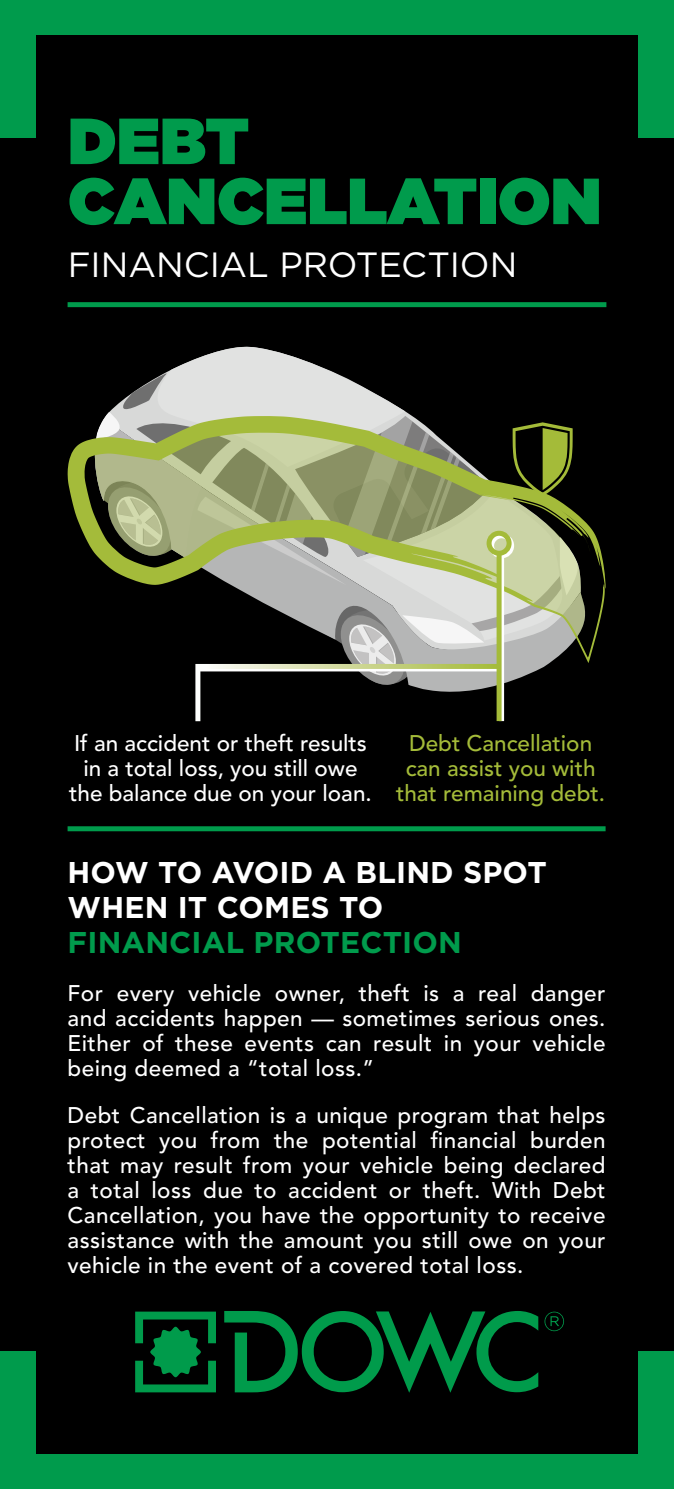
<style>
.page{position:relative;width:674px;height:1489px;background:#fff}
.page>*{position:absolute;margin:0;border:0;box-sizing:border-box;transform-origin:0 0}
.t1{font:900 65px/60px "Gotham";color:#009b4c}
.t2{font:35px "Gotham";color:#fff}
.t3{font:700 30px "Gotham";letter-spacing:.005em;color:#fff}
.t4{font:700 30px "Gotham";letter-spacing:.005em;color:#009b4c}
.t5{font:500 22.5px/25px "Avenir LT Std";letter-spacing:.02em;color:#fff;text-align:justify}
.t6{font:500 22.5px/25px "Avenir LT Std";color:#fff;text-align:center}
.t7{font:500 22.5px/25px "Avenir LT Std";color:#a4bb39;text-align:center}
</style>
<div class="page">
<div style="left:0;top:0;width:673px;height:1489px;background:#000"></div>
<svg style="left:68px;top:442px;width:537px;height:221px"></svg>
<svg style="left:135px;top:1311px;width:81px;height:81px"></svg>
<svg style="left:544px;top:1311px;width:19px;height:20px"></svg>
<svg style="left:224px;top:1311px;width:314px;height:81px"></svg>
<div style="left:68px;top:302px;width:538px;height:5px;background:#009b4c"></div>
<div style="left:68px;top:826px;width:537px;height:5px;background:#009b4c"></div>
<div style="left:0;top:1454px;width:673px;height:35px;background:#009b4c"></div>
<div style="left:0;top:1352px;width:36px;height:137px;background:#009b4c"></div>
<div style="left:638px;top:1352px;width:35px;height:137px;background:#009b4c"></div>
<div style="left:0;top:0;width:673px;height:35px;background:#009b4c"></div>
<div style="left:638px;top:0;width:35px;height:137px;background:#009b4c"></div>
<div style="left:0;top:0;width:36px;height:137px;background:#009b4c"></div>
<svg style="left:83px;top:346px;width:496px;height:376px"></svg>
<p class="t1" style="left:68px;top:110px;width:534px">DEBT<br>CANCELLATION</p>
<p class="t2" style="left:68px;top:242px;width:451px">FINANCIAL PROTECTION</p>
<p class="t6" style="left:69px;top:731px;width:304px">If an accident or theft results in a total loss, you still owe the balance due on your loan.</p>
<p class="t7" style="left:396px;top:731px;width:210px">Debt Cancellation can assist you with that remaining debt.</p>
<p class="t3" style="left:68px;top:855px;width:480px">HOW TO AVOID A BLIND SPOT</p>
<p class="t3" style="left:68px;top:890px;width:317px">WHEN IT COMES TO</p>
<p class="t4" style="left:68px;top:925px;width:395px">FINANCIAL PROTECTION</p>
<p class="t5" style="left:68px;top:981px;width:539px">For every vehicle owner, theft is a real danger and accidents happen — sometimes serious ones.<br>Either of these events can result in your vehicle being deemed a “total loss.”</p>
<p class="t5" style="left:68px;top:1103px;width:539px">Debt Cancellation is a unique program that helps protect you from the potential financial burden that may result from your vehicle being declared a total loss due to accident or theft. With Debt Cancellation, you have the opportunity to receive assistance with the amount you still owe on your vehicle in the event of a covered total loss.</p>
</div>
